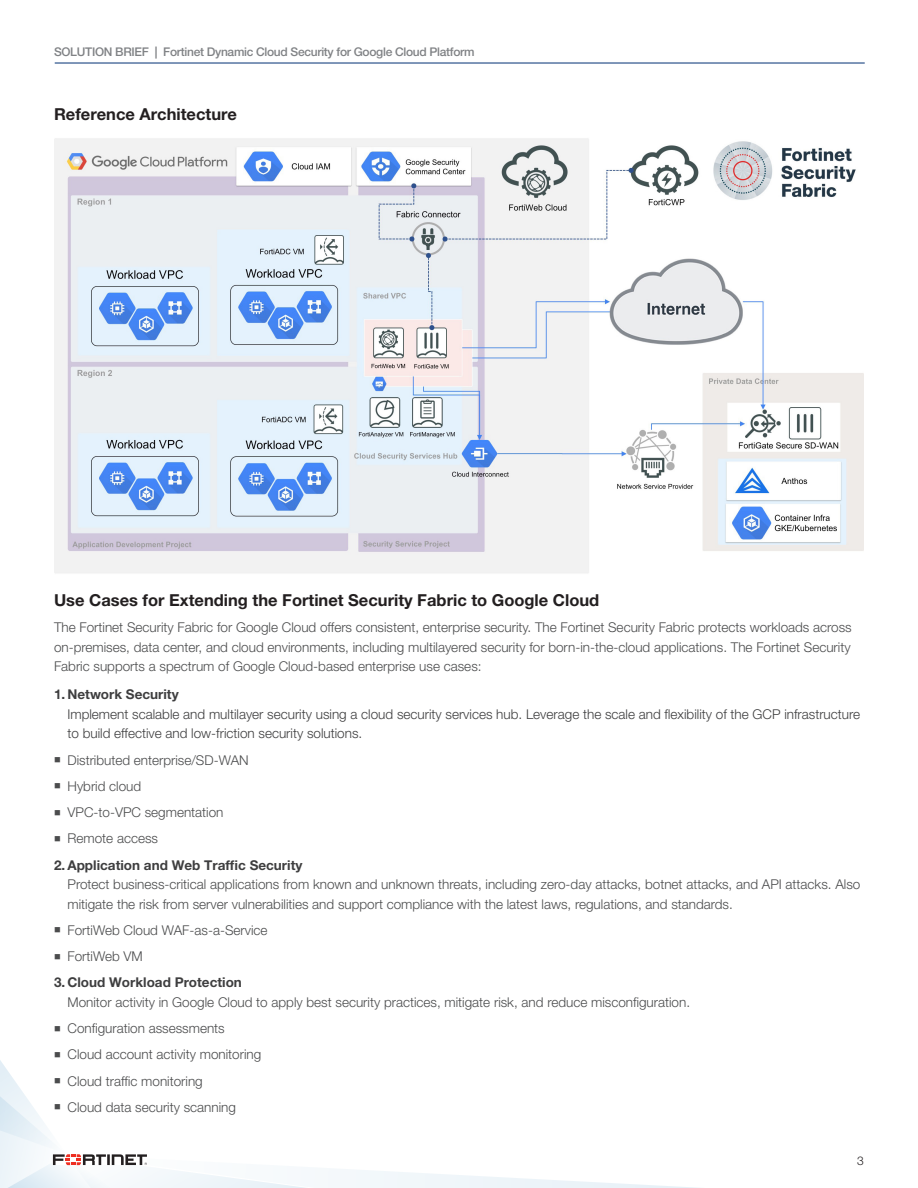
<style>
.page{position:relative;width:918px;height:1188px;background:#fff}
.page>*{position:absolute;margin:0;border:0;box-sizing:border-box;transform-origin:0 0}
.Body_Copy_SUBHEAD__B{font:700 16.5px "Helvetica Neue LT Pro";color:#231f20}
.Body_Copy{font:300 13.5px/19.5px "Helvetica Neue LT Pro";color:#4b4c4d}
.t1{font:300 13.5px/19.5px "Helvetica Neue LT Pro";color:#3e3e3f}
.t2{font:500 12px "Helvetica Neue LT Pro";letter-spacing:-.025em;color:#808285}
.t3{font:300 12px "Helvetica Neue LT Pro";color:#231f20}
.s1{font-weight:700}
.s2{font-weight:700;color:#3e3e3f}
</style>
<div class="page">
<hr style="left:55px;top:63px;width:810px;height:1px;background:#002f73">
<svg style="left:0;top:1060px;width:697px;height:128px"></svg>
<img style="left:54px;top:138px;width:810px;height:435px">
<p class="t2" style="left:54px;top:44px;width:422px">SOLUTION BRIEF <span class="s1">|</span> Fortinet Dynamic Cloud Security for Google Cloud Platform</p>
<p class="Body_Copy_SUBHEAD__B" style="left:54px;top:104px;width:185px">Reference Architecture</p>
<p class="Body_Copy_SUBHEAD__B" style="left:54px;top:590px;width:547px">Use Cases for Extending the Fortinet Security Fabric to Google Cloud</p>
<p class="Body_Copy" style="left:54px;top:617px;width:799px;text-align:justify">The Fortinet Security Fabric for Google Cloud offers consistent, enterprise security. The Fortinet Security Fabric protects workloads across on-premises, data center, and cloud environments, including multilayered security for born-in-the-cloud applications. The Fortinet Security Fabric supports a spectrum of Google Cloud-based enterprise use cases:</p>
<p class="t1" style="left:68px;top:685px;width:794px;text-indent:-14px"><span class="s1">1. Network Security<br></span>Implement scalable and multilayer security using a cloud security services hub. Leverage the scale and flexibility of the GCP infrastructure to build effective and low-friction security solutions.</p>
<p class="Body_Copy" style="left:54px;top:750px;width:196px">■ Distributed enterprise/SD-WAN</p>
<p class="Body_Copy" style="left:54px;top:776px;width:89px">■ Hybrid cloud</p>
<p class="Body_Copy" style="left:54px;top:802px;width:171px">■ VPC-to-VPC segmentation</p>
<p class="Body_Copy" style="left:54px;top:829px;width:106px">■ Remote access</p>
<p class="Body_Copy" style="left:68px;top:855px;width:794px;text-indent:-14px"><span class="s2">2. Application and Web Traffic Security<br></span>Protect business-critical applications from known and unknown threats, including zero-day attacks, botnet attacks, and API attacks. Also mitigate the risk from server vulnerabilities and support compliance with the latest laws, regulations, and standards.</p>
<p class="Body_Copy" style="left:54px;top:920px;width:215px">■ FortiWeb Cloud WAF-as-a-Service</p>
<p class="Body_Copy" style="left:54px;top:946px;width:90px">■ FortiWeb VM</p>
<p class="Body_Copy" style="left:68px;top:973px;width:624px;text-indent:-14px"><span class="s2">3. Cloud Workload Protection<br></span>Monitor activity in Google Cloud to apply best security practices, mitigate risk, and reduce misconfiguration.</p>
<p class="Body_Copy" style="left:54px;top:1018px;width:172px">■ Configuration assessments</p>
<p class="Body_Copy" style="left:54px;top:1045px;width:209px">■ Cloud account activity monitoring</p>
<p class="Body_Copy" style="left:54px;top:1071px;width:150px">■ Cloud traffic monitoring</p>
<p class="Body_Copy" style="left:54px;top:1097px;width:184px">■ Cloud data security scanning</p>
<p class="t3" style="left:857px;top:1154px;width:8px">3</p>
</div>
